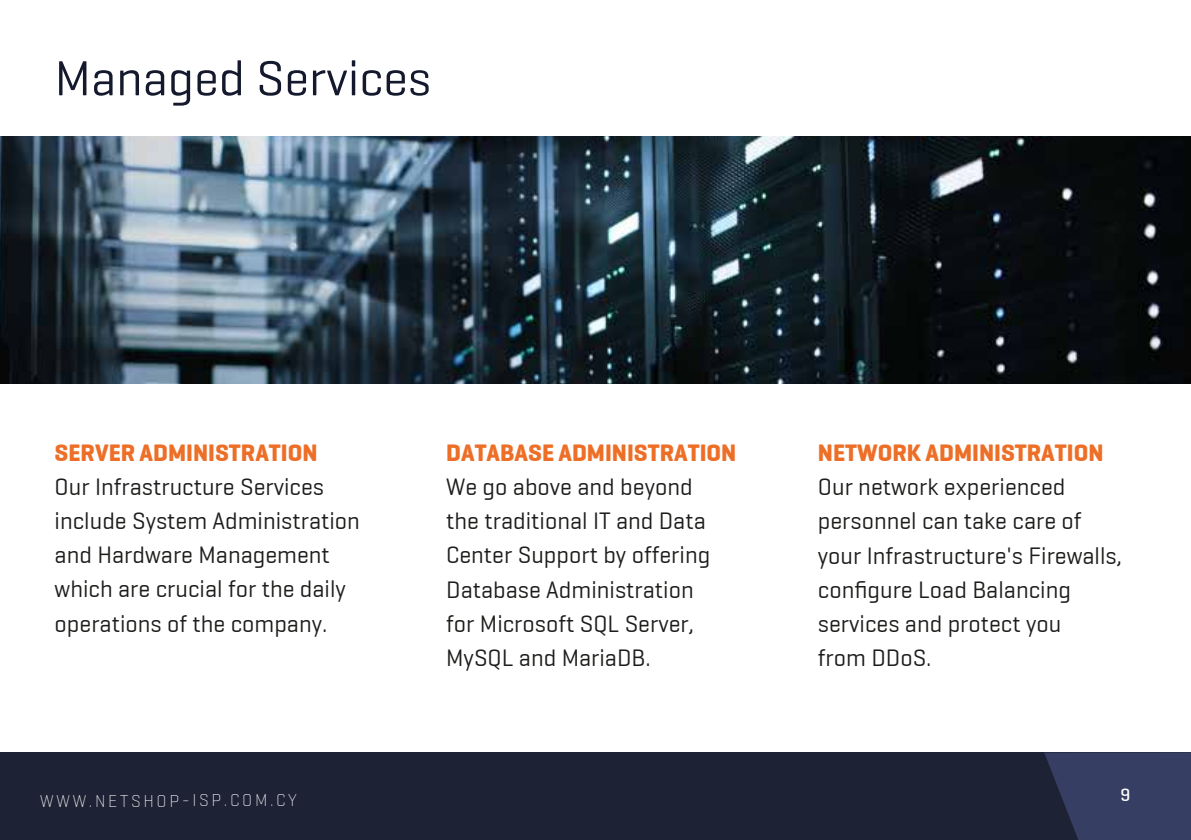
<style>
.page{position:relative;width:1191px;height:840px;background:#fff}
.page>*{position:absolute;margin:0;border:0;box-sizing:border-box;transform-origin:0 0}
.t1{font:50px "Geogrotesque";color:#15192d}
.t2{font:24px/34px "Geogrotesque";color:#1d1d1b}
.t3{font:700 24px "Geogrotesque";color:#ed6f27}
.t4{font:500 18px "Geogrotesque";color:#fff}
.t5{font:200 17.4px "Geogrotesque";letter-spacing:.15em;color:#fff}
</style>
<div class="page">
<div style="left:0;top:752px;width:1191px;height:87px;background:#1d2235"></div>
<svg style="left:1044px;top:752px;width:147px;height:87px;background:#323b5d"></svg>
<img style="left:0;top:136px;width:1191px;height:247px">
<h1 class="t1" style="left:55px;top:51px;width:378px">Managed Services</h1>
<p class="t3" style="left:55px;top:439px;width:264px">SERVER ADMINISTRATION</p>
<p class="t2" style="left:55px;top:470px;width:307px">Our Infrastructure Services include System Administration and Hardware Management which are crucial for the daily operations of the company.</p>
<p class="t3" style="left:446px;top:439px;width:292px">DATABASE ADMINISTRATION</p>
<p class="t2" style="left:446px;top:470px;width:266px">We go above and beyond the traditional IT and Data<br>Center Support by offering<br>Database Administration for Microsoft SQL Server,<br>MySQL and MariaDB.</p>
<p class="t3" style="left:818px;top:439px;width:287px">NETWORK ADMINISTRATION</p>
<p class="t2" style="left:818px;top:470px;width:306px">Our network experienced personnel can take care of your Infrastructure's Firewalls, configure Load Balancing services and protect you<br>from DDoS.</p>
<p class="t5" style="left:40px;top:790px;width:258px">WWW.NETSHOP-ISP.COM.CY</p>
<p class="t4" style="left:1120px;top:784px;width:11px">9</p>
</div>
